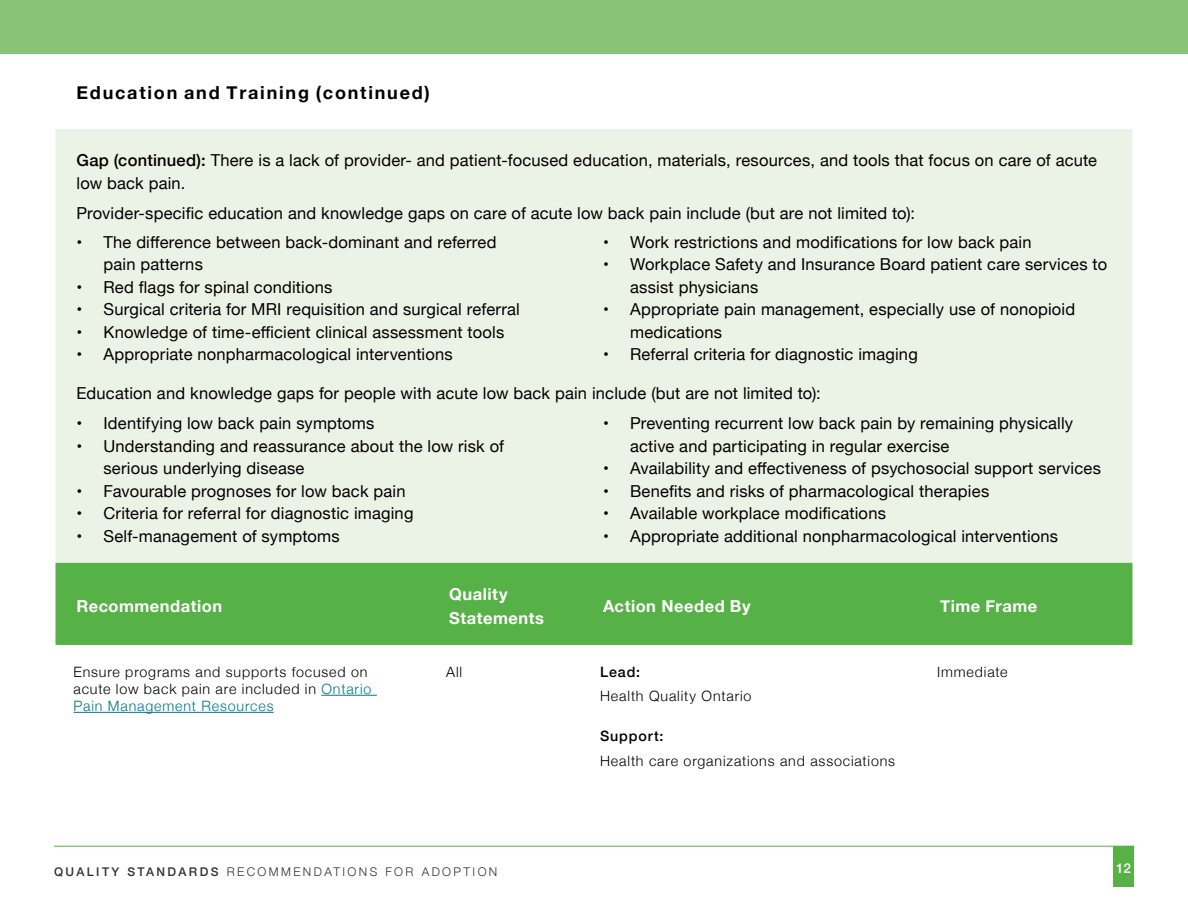
<style>
.page{position:relative;width:1188px;height:918px;background:#fff}
.page>*{position:absolute;margin:0;border:0;box-sizing:border-box;transform-origin:0 0}
.table_-_header{font:700 18px "Helvetica Neue";letter-spacing:.1em;color:#000}
.table_-_gap{font:16.5px/22.5px "Helvetica Neue";letter-spacing:.015em;color:#000}
.table_-_header_2{font:700 16.5px/24px "Helvetica Neue";letter-spacing:.03em;color:#fff}
.table_-_plain{font:300 14.25px/17.1px "Helvetica Neue";letter-spacing:.06em;color:#000}
.table-header{font:500 14.25px "Helvetica Neue";letter-spacing:.06em;color:#000}
.t1{font:500 13.5px "Helvetica Neue";color:#fff}
.t2{font:300 12px "Helvetica Neue";letter-spacing:.2em;color:#333}
.s1{font-weight:500}
.s2{color:#00788a}
</style>
<div class="page">
<hr style="left:54px;top:846px;width:1080px;height:1px;background:#56b146">
<div style="left:1113px;top:846px;width:21px;height:41px;background:#56b146"></div>
<div style="left:0;top:0;width:1188px;height:54px;background:#89c377"></div>
<div style="left:56px;top:129px;width:1076px;height:434px;background:#eaf3e6"></div>
<div style="left:56px;top:563px;width:1076px;height:82px;background:#56b146"></div>
<hr style="left:321px;top:695px;width:56px;height:1px;background:#00788a">
<hr style="left:74px;top:712px;width:200px;height:1px;background:#00788a">
<p class="table_-_header" style="left:76px;top:78px;width:355px">Education and Training (continued)</p>
<p class="table_-_gap" style="left:76px;top:150px;width:1022px"><span class="s1">Gap (continued):</span> There is a lack of provider- and patient-focused education, materials, resources, and tools that focus on care of acute low back pain.</p>
<p class="table_-_gap" style="left:76px;top:203px;width:840px">Provider-specific education and knowledge gaps on care of acute low back pain include (but are not limited to):</p>
<p class="table_-_gap" style="left:104px;top:232px;width:395px;text-indent:-27px">• The difference between back-dominant and referred pain patterns</p>
<p class="table_-_gap" style="left:76px;top:277px;width:257px">• Red flags for spinal conditions</p>
<p class="table_-_gap" style="left:76px;top:299px;width:445px">• Surgical criteria for MRI requisition and surgical referral</p>
<p class="table_-_gap" style="left:76px;top:322px;width:429px">• Knowledge of time-efficient clinical assessment tools</p>
<p class="table_-_gap" style="left:76px;top:344px;width:378px">• Appropriate nonpharmacological interventions</p>
<p class="table_-_gap" style="left:603px;top:232px;width:430px">• Work restrictions and modifications for low back pain</p>
<p class="table_-_gap" style="left:630px;top:254px;width:479px;text-indent:-27px">• Workplace Safety and Insurance Board patient care services to assist physicians</p>
<p class="table_-_gap" style="left:630px;top:299px;width:447px;text-indent:-27px">• Appropriate pain management, especially use of nonopioid medications</p>
<p class="table_-_gap" style="left:603px;top:344px;width:316px">• Referral criteria for diagnostic imaging</p>
<p class="table_-_gap" style="left:77px;top:382px;width:746px">Education and knowledge gaps for people with acute low back pain include (but are not limited to):</p>
<p class="table_-_gap" style="left:76px;top:413px;width:300px">• Identifying low back pain symptoms</p>
<p class="table_-_gap" style="left:104px;top:436px;width:402px;text-indent:-27px">• Understanding and reassurance about the low risk of serious underlying disease</p>
<p class="table_-_gap" style="left:76px;top:481px;width:331px">• Favourable prognoses for low back pain</p>
<p class="table_-_gap" style="left:76px;top:503px;width:338px">• Criteria for referral for diagnostic imaging</p>
<p class="table_-_gap" style="left:76px;top:526px;width:265px">• Self-management of symptoms</p>
<p class="table_-_gap" style="left:630px;top:413px;width:445px;text-indent:-27px">• Preventing recurrent low back pain by remaining physically active and participating in regular exercise</p>
<p class="table_-_gap" style="left:603px;top:458px;width:499px">• Availability and effectiveness of psychosocial support services</p>
<p class="table_-_gap" style="left:603px;top:481px;width:388px">• Benefits and risks of pharmacological therapies</p>
<p class="table_-_gap" style="left:603px;top:503px;width:284px">• Available workplace modifications</p>
<p class="table_-_gap" style="left:603px;top:526px;width:457px">• Appropriate additional nonpharmacological interventions</p>
<p class="table_-_header_2" style="left:77px;top:594px;width:147px">Recommendation</p>
<p class="table_-_header_2" style="left:449px;top:583px;width:96px">Quality<br>Statements</p>
<p class="table_-_header_2" style="left:603px;top:595px;width:149px">Action Needed By</p>
<p class="table_-_header_2" style="left:940px;top:595px;width:99px">Time Frame</p>
<p class="table_-_plain" style="left:74px;top:662px;width:299px">Ensure programs and supports focused on acute low back pain are included in <span class="s2">Ontario<br>Pain Management Resources</span></p>
<p class="table_-_plain" style="left:446px;top:662px;width:18px">All</p>
<p class="table-header" style="left:600px;top:660px;width:42px">Lead:</p>
<p class="table_-_plain" style="left:600px;top:687px;width:153px">Health Quality Ontario</p>
<p class="table-header" style="left:600px;top:725px;width:65px">Support:</p>
<p class="table_-_plain" style="left:600px;top:751px;width:297px">Health care organizations and associations</p>
<p class="table_-_plain" style="left:937px;top:662px;width:72px">Immediate</p>
<p class="t2" style="left:54px;top:862px;width:445px"><span class="s1">QUALITY STANDARDS</span> RECOMMENDATIONS FOR ADOPTION</p>
<p class="t1" style="left:1116px;top:857px;width:16px">12</p>
</div>
